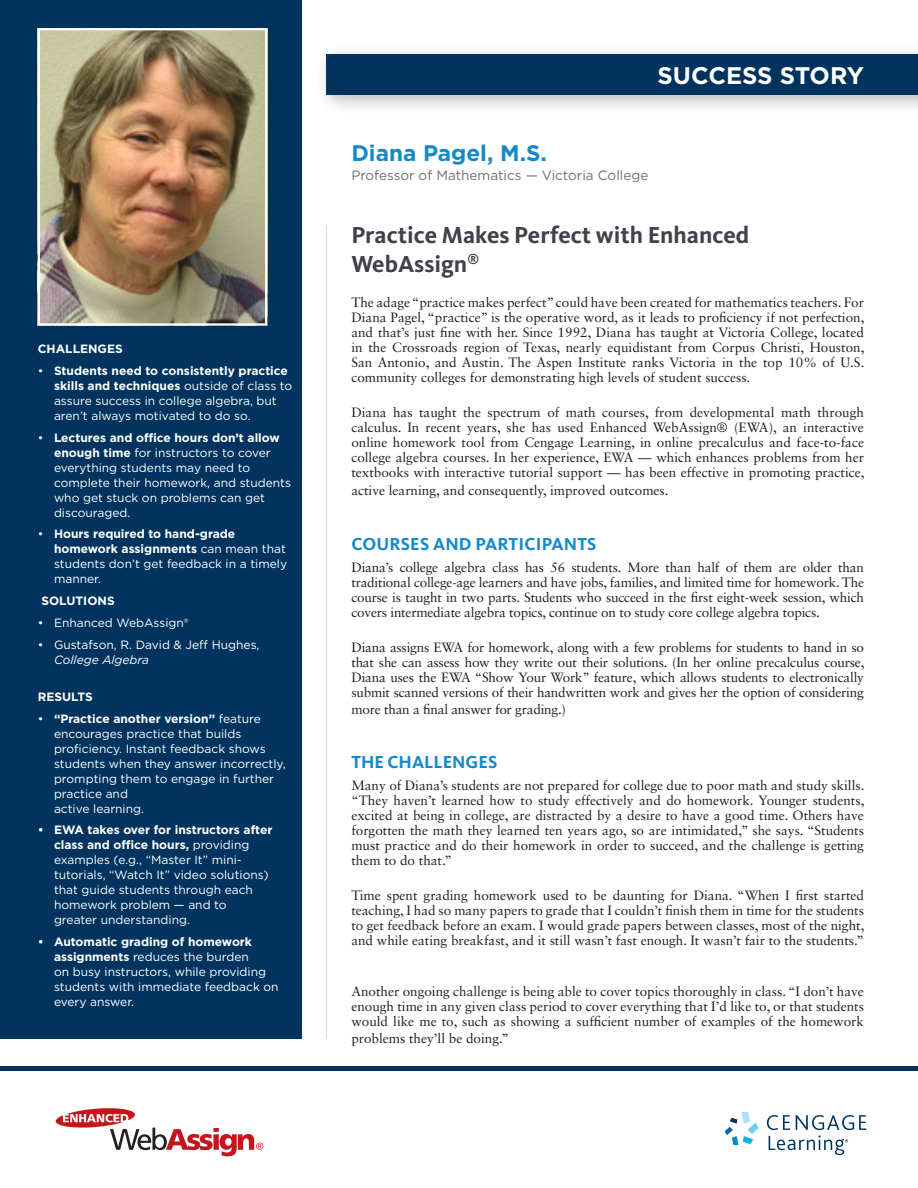
<style>
.page{position:relative;width:918px;height:1188px;background:#fff}
.page>*{position:absolute;margin:0;border:0;box-sizing:border-box;transform-origin:0 0}
.t1{font:700 24px/28.5px "Kievit OT";color:#43404d}
.t2{font:700 24px "Gotham";color:#fff}
.t3{font:700 22.5px "Gotham";color:#1489ca}
.t4{font:700 18px "Kievit OT";letter-spacing:.005em;color:#1489ca}
.t5{font:13.5px/15px "Sabon LT Std";color:#231f20;text-align:justify}
.t6{font:13.5px "Gotham";color:#6f6f71}
.t7{font:12px/15px "Gotham";color:#fff}
.t8{font:700 12px "Gotham";color:#fff}
.t9{font:italic 12px "Gotham";color:#fff}
.s1{font-weight:700}
</style>
<div class="page">
<div style="left:0;top:0;width:301px;height:1039px;background:#00345e"></div>
<hr style="left:326px;top:225px;width:1px;height:814px;background:#d1d3d4">
<div style="left:0;top:1066px;width:918px;height:5px;background:#00345e"></div>
<div style="left:316px;top:44px;width:602px;height:71px;background:#231f20;opacity:.3"></div>
<div style="left:327px;top:54px;width:591px;height:41px;background:#00345e"></div>
<div style="left:30px;top:20px;width:245px;height:313px;background:#231f20;opacity:.2"></div>
<img style="left:41px;top:31px;width:223px;height:292px">
<div style="left:38px;top:28px;width:229px;height:298px;border:2px solid #fff"></div>
<svg style="left:725px;top:1112px;width:34px;height:33px"></svg>
<svg style="left:767px;top:1115px;width:99px;height:40px"></svg>
<svg style="left:56px;top:1108px;width:207px;height:48px"></svg>
<p class="t8" style="left:38px;top:341px;width:86px">Challenges</p>
<p class="t7" style="left:54px;top:363px;width:240px;text-indent:-16px">• <span class="s1">Students need to consistently practice skills and techniques</span> outside of class to assure success in college algebra, but aren’t always motivated to do so.</p>
<p class="t7" style="left:54px;top:430px;width:239px;text-indent:-16px">• <span class="s1">Lectures and office hours don’t allow enough time</span> for instructors to cover everything students may need to complete their homework, and students who get stuck on problems can get discouraged.</p>
<p class="t7" style="left:54px;top:526px;width:235px;text-indent:-16px">• <span class="s1">Hours required to hand-grade homework assignments</span> can mean that students don’t get feedback in a timely manner.</p>
<p class="t8" style="left:41px;top:593px;width:75px">Solutions</p>
<p class="t7" style="left:38px;top:615px;width:152px">• Enhanced WebAssign®</p>
<p class="t7" style="left:38px;top:637px;width:223px">• Gustafson, R. David &amp; Jeff Hughes,</p>
<p class="t9" style="left:54px;top:652px;width:97px">College Algebra</p>
<p class="t8" style="left:38px;top:689px;width:56px">results</p>
<p class="t7" style="left:54px;top:711px;width:233px;text-indent:-16px">• <span class="s1">“Practice another version”</span> feature encourages practice that builds proficiency. Instant feedback shows students when they answer incorrectly, prompting them to engage in further practice and<br>active learning.</p>
<p class="t7" style="left:54px;top:822px;width:220px;text-indent:-16px"><span class="s1">• EWA takes over for instructors after class and office hours,</span> providing examples (e.g., “Master It” mini&shy;tutorials, “Watch It” video solutions) that guide students through each homework problem — and to greater understanding.</p>
<p class="t7" style="left:54px;top:934px;width:226px;text-indent:-16px"><span class="s1">• Automatic grading of homework assignments</span> reduces the burden<br>on busy instructors, while providing students with immediate feedback on every answer.</p>
<h1 class="t2" style="left:658px;top:60px;width:208px">succ ess story</h1>
<h2 class="t3" style="left:351px;top:138px;width:197px">Diana Pagel, M.S.</h2>
<p class="t6" style="left:351px;top:167px;width:299px">Professor of Mathematics — Victoria College</p>
<h1 class="t1" style="left:351px;top:221px;width:399px">Practice Makes Perfect with Enhanced<br>WebAssign<sup>®</sup></h1>
<p class="t5" style="left:351px;top:295px;width:515px">The adage “practice makes perfect” could have been created for mathematics teachers. For Diana Pagel, “practice” is the operative word, as it leads to proficiency if not perfection, and that’s just fine with her. Since 1992, Diana has taught at Victoria College, located in the Crossroads region of Texas, nearly equidistant from Corpus Christi, Houston, San Antonio, and Austin. The Aspen Institute ranks Victoria in the top 10% of U.S. community colleges for demonstrating high levels of student success.</p>
<p class="t5" style="left:351px;top:405px;width:515px">Diana has taught the spectrum of math courses, from developmental math through calculus. In recent years, she has used Enhanced WebAssign® (EWA), an interactive online homework tool from Cengage Learning, in online precalculus and face-to-face college algebra courses. In her experience, EWA — which enhances problems from her textbooks with interactive tutorial support — has been effective in promoting practice,</p>
<p class="t5" style="left:351px;top:483px;width:319px">active learning, and consequently, improved outcomes.</p>
<h3 class="t4" style="left:351px;top:533px;width:247px">Courses and Participants</h3>
<p class="t5" style="left:351px;top:560px;width:514px">Diana’s college algebra class has 56 students. More than half of them are older than traditional college-age learners and have jobs, families, and limited time for homework. The course is taught in two parts. Students who succeed in the first eight-week session, which covers intermediate algebra topics, continue on to study core college algebra topics.</p>
<p class="t5" style="left:351px;top:640px;width:515px">Diana assigns EWA for homework, along with a few problems for students to hand in so that she can assess how they write out their solutions. (In her online precalculus course, Diana uses the EWA “Show Your Work” feature, which allows students to electronically submit scanned versions of their handwritten work and gives her the option of considering</p>
<p class="t5" style="left:351px;top:701px;width:216px">more than a final answer for grading.)</p>
<h3 class="t4" style="left:351px;top:752px;width:146px">THE CHALLENGES</h3>
<p class="t5" style="left:351px;top:778px;width:515px">Many of Diana’s students are not prepared for college due to poor math and study skills. “They haven’t learned how to study effectively and do homework. Younger students, excited at being in college, are distracted by a desire to have a good time. Others have forgotten the math they learned ten years ago, so are intimidated,” she says. “Students must practice and do their homework in order to succeed, and the challenge is getting them to do that.”</p>
<p class="t5" style="left:351px;top:888px;width:515px">Time spent grading homework used to be daunting for Diana. “When I first started teaching, I had so many papers to grade that I couldn’t finish them in time for the students to get feedback before an exam. I would grade papers between classes, most of the night, and while eating breakfast, and it still wasn’t fast enough. It wasn’t fair to the students.”</p>
<p class="t5" style="left:351px;top:983px;width:514px">Another ongoing challenge is being able to cover topics thoroughly in class. “I don’t have enough time in any given class period to cover everything that I’d like to, or that students would like me to, such as showing a sufficient number of examples of the homework</p>
<p class="t5" style="left:351px;top:1031px;width:159px">problems they’ll be doing.”</p>
</div>
